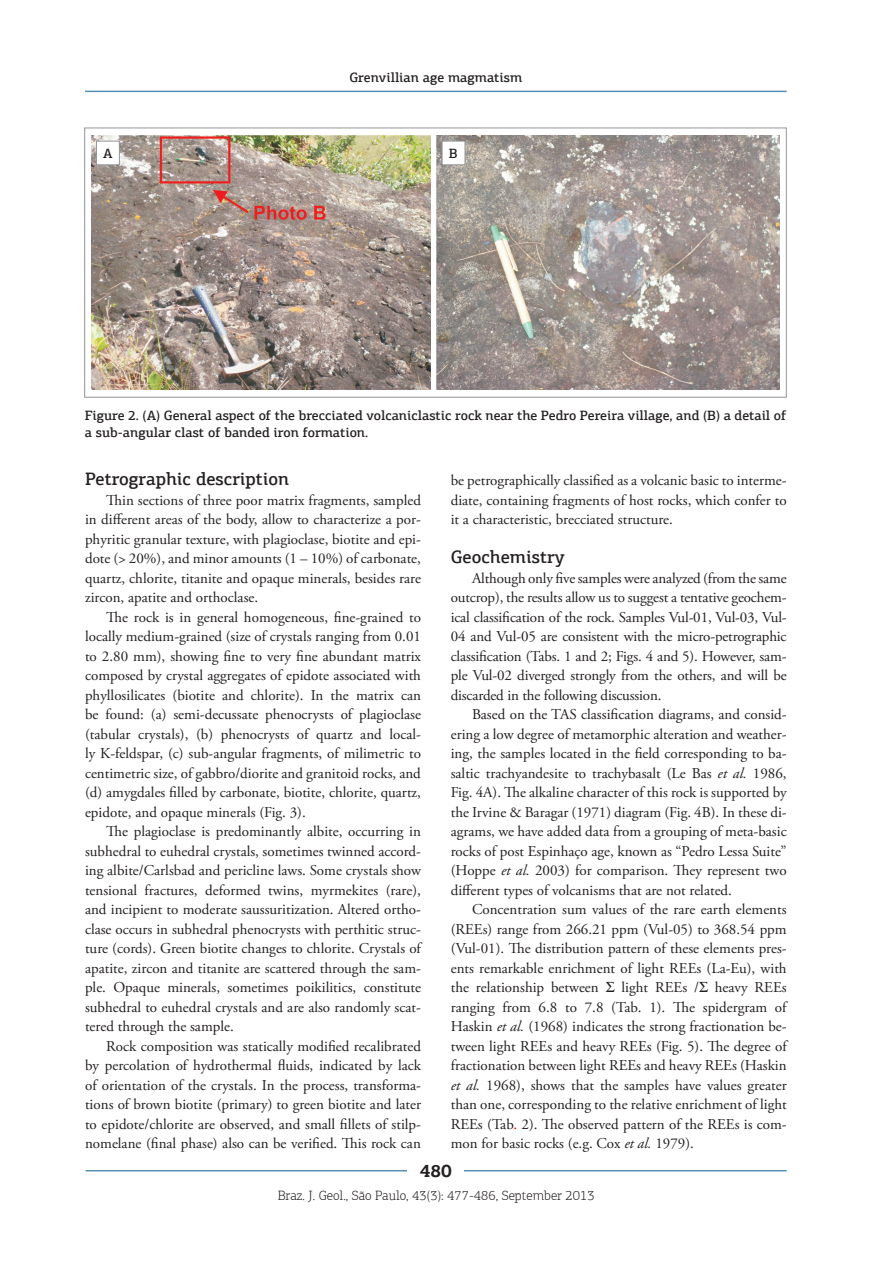
<style>
.page{position:relative;width:893px;height:1263px;background:#fff}
.page>*{position:absolute;margin:0;border:0;box-sizing:border-box;transform-origin:0 0}
.z17_sub_2{font:500 18px "PF Agora Slab Pro";color:#231f20}
.t1{font:700 18px "PF Agora Slab Pro";color:#231f20}
.z11_texto{font:15px/19.5px "Adobe Garamond Pro";color:#231f20;text-align:justify}
.z20_tab_fig_titulo{font:500 13.5px/16.2px "PF Agora Slab Pro";color:#231f20}
.t2{font:300 13.5px "PF Agora Slab Pro";color:#231f20}
.s1{font-style:italic}
.s2{color:#f00}
</style>
<div class="page">
<img style="left:91px;top:135px;width:339px;height:255px">
<img style="left:436px;top:135px;width:343px;height:254px">
<div style="left:84px;top:128px;width:703px;height:270px;border:1px solid #939598"></div>
<div style="left:96px;top:141px;width:23px;height:24px;background:#fff"></div>
<div style="left:96px;top:141px;width:24px;height:24px;border:1px solid #939598"></div>
<div style="left:442px;top:141px;width:23px;height:24px;background:#fff"></div>
<div style="left:442px;top:141px;width:23px;height:24px;border:1px solid #939598"></div>
<hr style="left:86px;top:1170px;width:701px;height:1px;background:#5690b0">
<div style="left:408px;top:1163px;width:56px;height:15px;background:#fff"></div>
<hr style="left:85px;top:91px;width:702px;height:1px;background:#5690b0">
<p class="z20_tab_fig_titulo" style="left:349px;top:69px;width:174px">Grenvillian age magmatism</p>
<p class="z20_tab_fig_titulo" style="left:103px;top:145px;width:11px">A</p>
<p class="z20_tab_fig_titulo" style="left:449px;top:145px;width:10px">B</p>
<p class="z20_tab_fig_titulo" style="left:85px;top:408px;width:703px">Figure 2. (A) General aspect of the brecciated volcaniclastic rock near the Pedro Pereira village, and (B) a detail of a sub-angular clast of banded iron formation.</p>
<p class="z17_sub_2" style="left:85px;top:468px;width:206px">Petrographic description</p>
<p class="z11_texto" style="left:85px;top:490px;width:337px;text-indent:21px">Thin sections of three poor matrix fragments, sampled in different areas of the body, allow to characterize a por&shy;phyritic granular texture, with plagioclase, biotite and epi&shy;dote (&gt; 20%), and minor amounts (1 – 10%) of carbonate, quartz, chlorite, titanite and opaque minerals, besides rare zircon, apatite and orthoclase.</p>
<p class="z11_texto" style="left:85px;top:607px;width:337px;text-indent:21px">The rock is in general homogeneous, fine-grained to locally medium-grained (size of crystals ranging from 0.01 to 2.80 mm), showing fine to very fine abundant matrix composed by crystal aggregates of epidote associated with phyllosilicates (biotite and chlorite). In the matrix can be found: (a) semi-decussate phenocrysts of plagioclase (tabular crystals), (b) phenocrysts of quartz and local&shy;ly K-feldspar, (c) sub-angular fragments, of milimetric to centimetric size, of gabbro/diorite and granitoid rocks, and (d) amygdales filled by carbonate, biotite, chlorite, quartz, epidote, and opaque minerals (Fig. 3).</p>
<p class="z11_texto" style="left:85px;top:822px;width:337px;text-indent:21px">The plagioclase is predominantly albite, occurring in subhedral to euhedral crystals, sometimes twinned accord&shy;ing albite/Carlsbad and pericline laws. Some crystals show tensional fractures, deformed twins, myrmekites (rare), and incipient to moderate saussuritization. Altered ortho&shy;clase occurs in subhedral phenocrysts with perthitic struc&shy;ture (cords). Green biotite changes to chlorite. Crystals of apatite, zircon and titanite are scattered through the sam&shy;ple. Opaque minerals, sometimes poikilitics, constitute subhedral to euhedral crystals and are also randomly scat&shy;tered through the sample.</p>
<p class="z11_texto" style="left:85px;top:1036px;width:337px;text-indent:21px">Rock composition was statically modified recalibrated by percolation of hydrothermal fluids, indicated by lack of orientation of the crystals. In the process, transforma&shy;tions of brown biotite (primary) to green biotite and later to epidote/chlorite are observed, and small fillets of stilp&shy;nomelane (final phase) also can be verified. This rock can</p>
<p class="z11_texto" style="left:451px;top:471px;width:337px">be petrographically classified as a volcanic basic to interme&shy;diate, containing fragments of host rocks, which confer to it a characteristic, brecciated structure.</p>
<p class="z17_sub_2" style="left:451px;top:546px;width:116px">Geochemistry</p>
<p class="z11_texto" style="left:451px;top:568px;width:337px;text-indent:21px">Although only five samples were analyzed (from the same outcrop), the results allow us to suggest a tentative geochem&shy;ical classification of the rock. Samples Vul-01, Vul-03, Vul-04 and Vul-05 are consistent with the micro-petrographic classification (Tabs. 1 and 2; Figs. 4 and 5). However, sam&shy;ple Vul-02 diverged strongly from the others, and will be discarded in the following discussion.</p>
<p class="z11_texto" style="left:451px;top:705px;width:337px;text-indent:21px">Based on the TAS classification diagrams, and consid&shy;ering a low degree of metamorphic alteration and weather&shy;ing, the samples located in the field corresponding to ba&shy;saltic trachyandesite to trachybasalt (Le Bas <span class="s1">et al.</span> 1986, Fig. 4A). The alkaline character of this rock is supported by the Irvine &amp; Baragar (1971) diagram (Fig. 4B). In these di&shy;agrams, we have added data from a grouping of meta-basic rocks of post Espinhaço age, known as “Pedro Lessa Suite” (Hoppe <span class="s1">et al.</span> 2003) for comparison. They represent two different types of volcanisms that are not related.</p>
<p class="z11_texto" style="left:451px;top:900px;width:337px;text-indent:21px">Concentration sum values of the rare earth elements (REEs) range from 266.21 ppm (Vul-05) to 368.54 ppm (Vul-01). The distribution pattern of these elements pres&shy;ents remarkable enrichment of light REEs (La-Eu), with the relationship between</p>
<p class="z11_texto" style="left:451px;top:978px;width:337px;text-indent:171px">light REEs / heavy REEs ranging from 6.8 to 7.8 (Tab. 1). The spidergram of Haskin <span class="s1">et al.</span> (1968) indicates the strong fractionation be&shy;tween light REEs and heavy REEs (Fig. 5). The degree of fractionation between light REEs and heavy REEs (Haskin <span class="s1">et al.</span> 1968), shows that the samples have values greater than one, corresponding to the relative enrichment of light REEs (Tab<span class="s2">.</span> 2). The observed pattern of the REEs is com&shy;mon for basic rocks (e.g. Cox <span class="s1">et al.</span> 1979).</p>
<p class="t1" style="left:420px;top:1160px;width:34px">480</p>
<p class="t2" style="left:278px;top:1187px;width:318px">Braz. J. Geol., São Paulo, 43(3): 477-486, September 2013</p>
</div>
